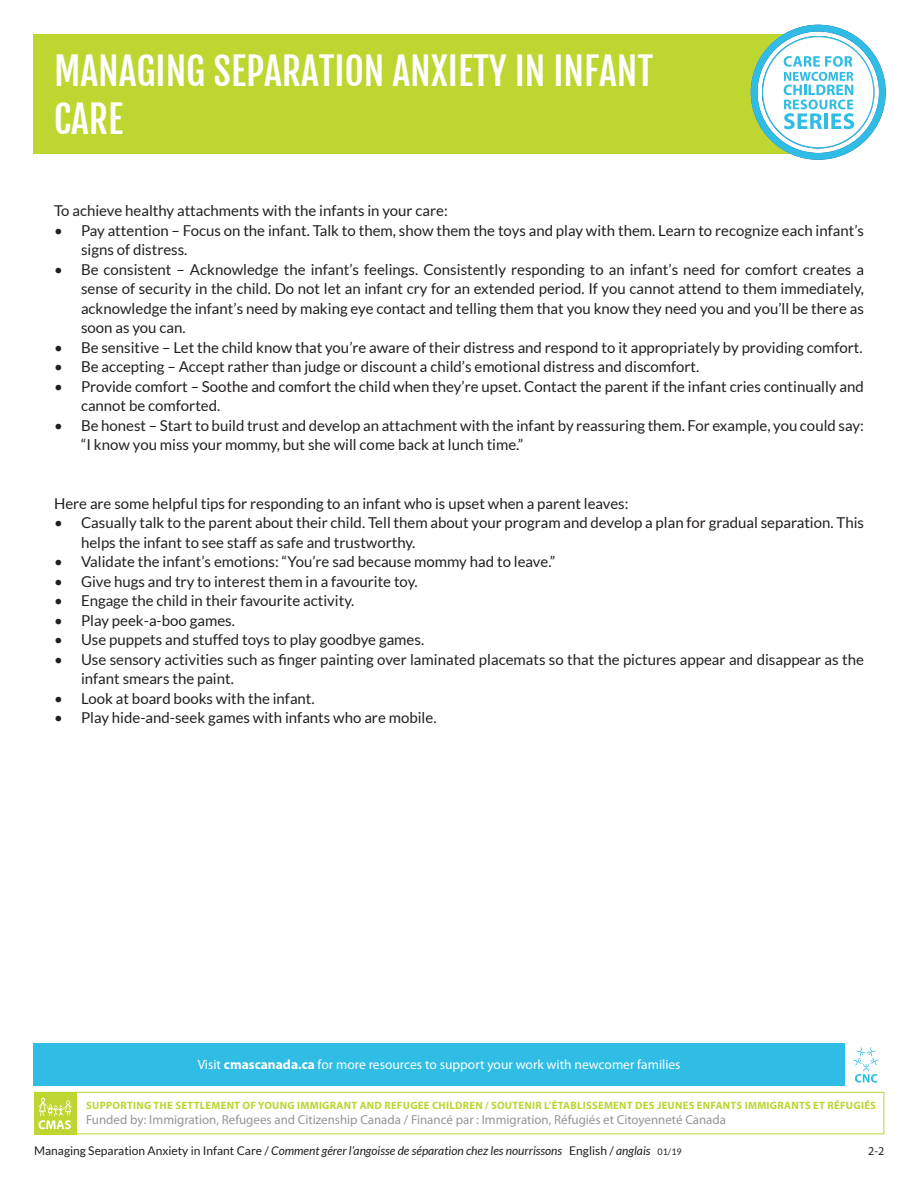
<style>
.page{position:relative;width:918px;height:1188px;background:#fff}
.page>*{position:absolute;margin:0;border:0;box-sizing:border-box;transform-origin:0 0}
.t1{font:37.5px/48px "Fjalla One";color:#fff}
.t2{font:15px/19.5px "Lato";color:#231f20}
.t3{font:13.5px "Myriad Pro";color:#fff}
.t4{font:12.9px "Myriad Pro";color:#939598}
.t5{font:italic 12px "Lato";color:#231f20}
.t6{font:12px "Myriad Pro";color:#231f20}
.t7{font:700 10.65px "Myriad Pro";letter-spacing:.025em;color:#bdd530}
.s1{font-weight:700}
.s2{font-style:normal}
.s3{font-style:normal;font-size:9px}
</style>
<div class="page">
<div style="left:34px;top:1044px;width:850px;height:42px;background:#2fbde5"></div>
<div style="left:34px;top:1092px;width:850px;height:42px;border:1px solid #bed630"></div>
<div style="left:34px;top:1092px;width:42px;height:42px;background:#bed631"></div>
<svg style="left:38px;top:1097px;width:35px;height:32px"></svg>
<div style="left:845px;top:1043px;width:43px;height:43px;background:#fff"></div>
<svg style="left:854px;top:1047px;width:25px;height:36px"></svg>
<div style="left:34px;top:34px;width:788px;height:119px;background:#bed630"></div>
<svg style="left:751px;top:25px;width:135px;height:135px"></svg>
<h1 class="t1" style="left:54px;top:47px;width:601px">MANAGING SEPARATION ANXIETY IN INFANT<br>CARE</h1>
<p class="t2" style="left:54px;top:201px;width:395px">To achieve healthy attachments with the infants in your care:</p>
<p class="t2" style="left:81px;top:220px;width:785px;text-indent:-27px">• Pay attention – Focus on the infant. Talk to them, show them the toys and play with them. Learn to recognize each infant’s signs of distress.</p>
<p class="t2" style="left:81px;top:259px;width:785px;text-align:justify;text-indent:-27px">• Be consistent – Acknowledge the infant’s feelings. Consistently responding to an infant’s need for comfort creates a sense of security in the child. Do not let an infant cry for an extended period. If you cannot attend to them immediately, acknowledge the infant’s need by making eye contact and telling them that you know they need you and you’ll be there as soon as you can.</p>
<p class="t2" style="left:54px;top:337px;width:810px">• Be sensitive – Let the child know that you’re aware of their distress and respond to it appropriately by providing comfort.</p>
<p class="t2" style="left:54px;top:357px;width:647px">• Be accepting – Accept rather than judge or discount a child’s emotional distress and discomfort.</p>
<p class="t2" style="left:81px;top:376px;width:784px;text-indent:-27px">• Provide comfort – Soothe and comfort the child when they’re upset. Contact the parent if the infant cries continually and cannot be comforted.</p>
<p class="t2" style="left:81px;top:415px;width:784px;text-indent:-27px">• Be honest – Start to build trust and develop an attachment with the infant by reassuring them. For example, you could say: “I know you miss your mommy, but she will come back at lunch time.”</p>
<p class="t2" style="left:54px;top:493px;width:576px">Here are some helpful tips for responding to an infant who is upset when a parent leaves:</p>
<p class="t2" style="left:81px;top:513px;width:785px;text-indent:-27px">• Casually talk to the parent about their child. Tell them about your program and develop a plan for gradual separation. This helps the infant to see staff as safe and trustworthy.</p>
<p class="t2" style="left:54px;top:552px;width:503px">• Validate the infant’s emotions: “You’re sad because mommy had to leave.”</p>
<p class="t2" style="left:54px;top:571px;width:365px">• Give hugs and try to interest them in a favourite toy.</p>
<p class="t2" style="left:54px;top:591px;width:302px">• Engage the child in their favourite activity.</p>
<p class="t2" style="left:54px;top:610px;width:182px">• Play peek-a-boo games.</p>
<p class="t2" style="left:54px;top:630px;width:372px">• Use puppets and stuffed toys to play goodbye games.</p>
<p class="t2" style="left:81px;top:649px;width:784px;text-indent:-27px">• Use sensory activities such as finger painting over laminated placemats so that the pictures appear and disappear as the infant smears the paint.</p>
<p class="t2" style="left:54px;top:688px;width:262px">• Look at board books with the infant.</p>
<p class="t2" style="left:54px;top:708px;width:384px">• Play hide-and-seek games with infants who are mobile.</p>
<p class="t3" style="left:198px;top:1056px;width:484px">Visit <span class="s1">cmascanada.ca</span> for more resources to support your work with newcomer families</p>
<p class="t7" style="left:86px;top:1098px;width:791px">SUPPORTING THE SETTLEMENT OF YOUNG IMMIGRANT AND REFUGEE CHILDREN / SOUTENIR L’ÉTABLISSEMENT DES JEUNES ENFANTS IMMIGRANTS ET RÉFUGIÉS</p>
<p class="t4" style="left:86px;top:1112px;width:642px">Funded by: Immigration, Refugees and Citizenship Canada / Financé par : Immigration, Réfugiés et Citoyenneté Canada</p>
<p class="t5" style="left:34px;top:1144px;width:649px"><span class="s2">Managing Separation Anxiety in Infant Care /</span> Comment gérer l’angoisse de séparation chez les nourrissons <span class="s2">English /</span> anglais <span class="s3">01/19</span></p>
<p class="t6" style="left:868px;top:1144px;width:17px">2-2</p>
</div>
